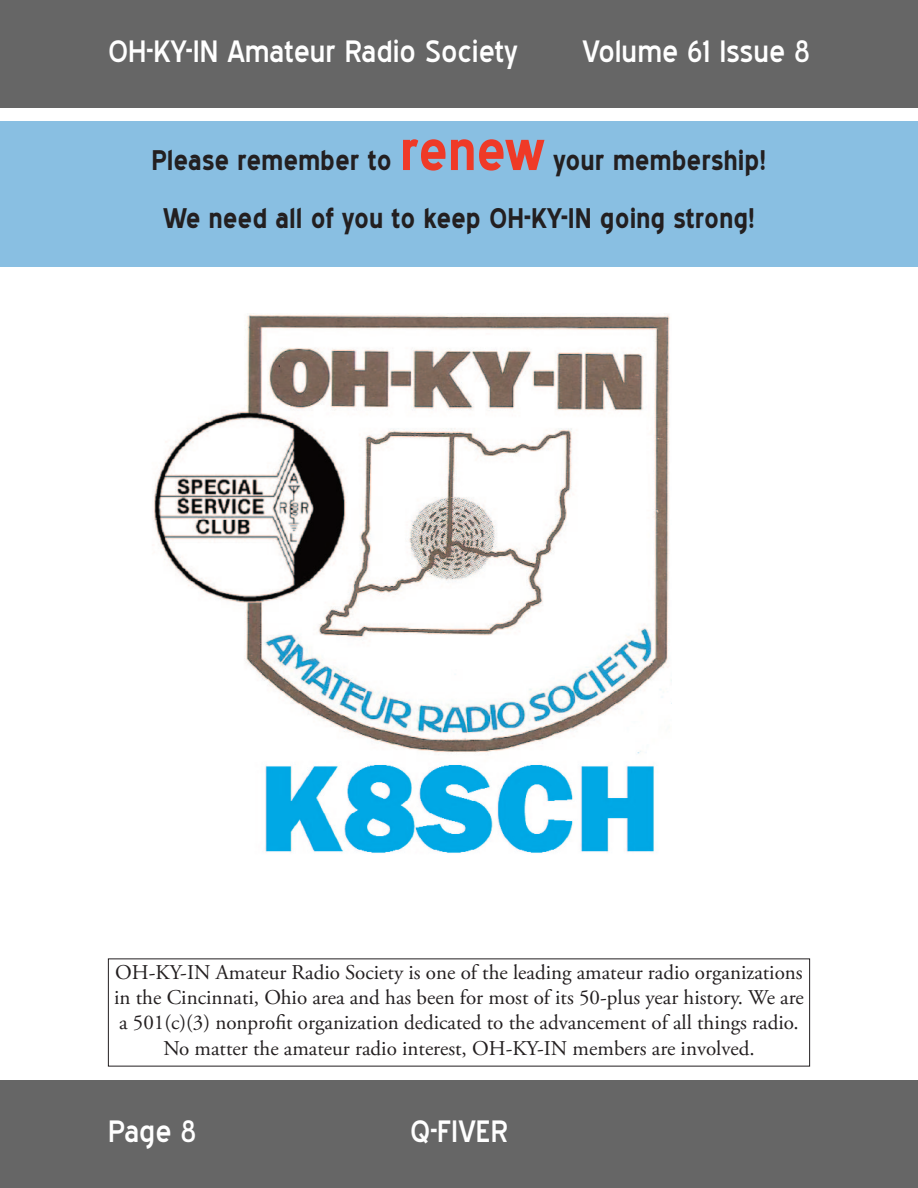
<style>
.page{position:relative;width:918px;height:1188px;background:#fff}
.page>*{position:absolute;margin:0;border:0;box-sizing:border-box;transform-origin:0 0}
.t1{font:30px "Blue Highway";color:#fff}
.t2{font:700 27px "Blue Highway";color:#231f20}
.t3{font:21px/25.2px "Adobe Garamond Pro";color:#231f20;text-align:center}
.s1{font-size:54px;color:#ef3a27}
</style>
<div class="page">
<div style="left:0;top:0;width:918px;height:108px;background:#666"></div>
<div style="left:0;top:1080px;width:918px;height:108px;background:#666"></div>
<img style="left:154px;top:314px;width:518px;height:539px">
<div style="left:0;top:122px;width:918px;height:145px;background:#89bfe2"></div>
<p class="t1" style="left:108px;top:33px;width:411px">OH-KY-IN Amateur Radio Society</p>
<p class="t1" style="left:582px;top:33px;width:229px">Volume 61 Issue 8</p>
<p class="t2" style="left:152px;top:144px;width:616px">Please remember to <span class="s1">renew</span> your membership!</p>
<p class="t2" style="left:163px;top:202px;width:593px">We need all of you to keep OH-KY-IN going strong!</p>
<p class="t3" style="left:114px;top:962px;width:691px">OH-KY-IN Amateur Radio Society is one of the leading amateur radio organizations in the Cincinnati, Ohio area and has been for most of its 50-plus year history. We are a 501(c)(3) nonprofit organization dedicated to the advancement of all things radio.<br>No matter the amateur radio interest, OH-KY-IN members are involved.</p>
<p class="t1" style="left:108px;top:1113px;width:90px">Page 8</p>
<p class="t1" style="left:410px;top:1113px;width:99px">Q-FIVER</p>
</div>
